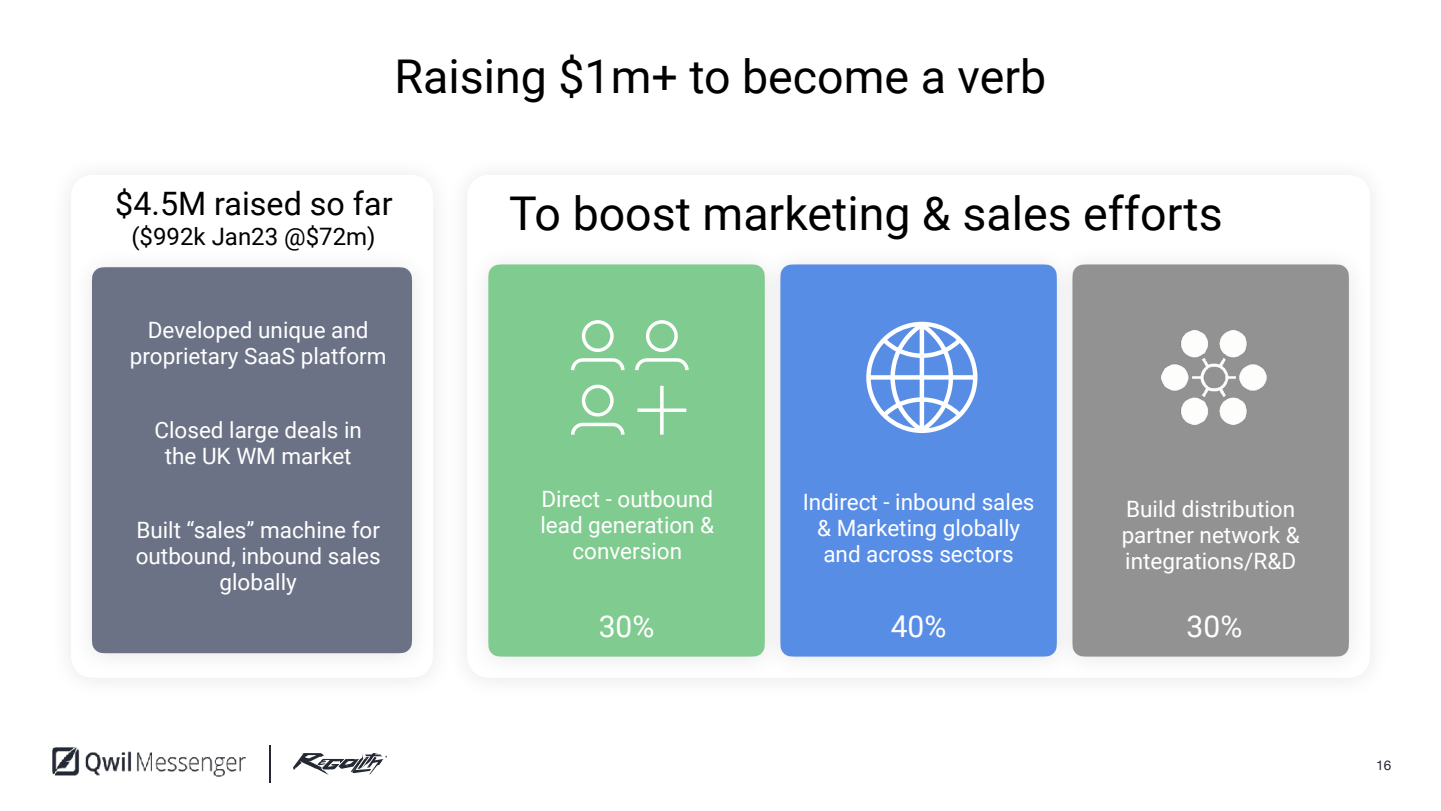
<style>
.page{position:relative;width:1441px;height:811px;background:#fff}
.page>*{position:absolute;margin:0;border:0;box-sizing:border-box;transform-origin:0 0}
.t1{font:46.5px "Roboto";color:#000}
.t2{font:32.25px "Roboto";color:#000}
.t3{font:30px "Roboto";color:#fff}
.t4{font:24px "Roboto";color:#000}
.t5{font:22.5px/26.2px "Roboto";color:#fff;text-align:center}
.t6{font:13.5px "Helvetica Neue";color:#252831}
</style>
<div class="page">
<img style="left:52px;top:747px;width:193px;height:29px">
<div style="left:488px;top:264px;width:269px;height:392px;background:#80cb8f"></div>
<svg style="left:571px;top:421px;width:55px;height:13px"></svg>
<div style="left:581px;top:384px;width:32px;height:32px;border:3px solid #fff;border-radius:50%"></div>
<svg style="left:571px;top:356px;width:55px;height:17px"></svg>
<div style="left:581px;top:320px;width:32px;height:32px;border:3px solid #fff;border-radius:50%"></div>
<svg style="left:633px;top:356px;width:55px;height:17px"></svg>
<div style="left:646px;top:320px;width:31px;height:32px;border:3px solid #fff;border-radius:50%"></div>
<hr style="left:660px;top:385px;width:3px;height:49px;background:#fff">
<svg style="left:637px;top:408px;width:49px;height:4px"></svg>
<img style="left:1079px;top:243px;width:292px;height:437px">
<div style="left:1079px;top:264px;width:269px;height:392px;background:#929292"></div>
<img style="left:1161px;top:330px;width:105px;height:94px">
<img style="left:757px;top:258px;width:322px;height:422px">
<div style="left:780px;top:264px;width:276px;height:392px;background:#588de5"></div>
<svg style="left:866px;top:321px;width:111px;height:112px"></svg>
<div style="left:92px;top:267px;width:320px;height:385px;background:#6b7285"></div>
<hr style="left:269px;top:744px;width:1px;height:38px;background:#232833">
<svg style="left:293px;top:753px;width:94px;height:21px"></svg>
<h1 class="t1" style="left:394px;top:58px;width:653px">Raising $1m+ to become a verb</h1>
<h2 class="t2" style="left:115px;top:190px;width:279px">$4.5M raised so far</h2>
<p class="t4" style="left:131px;top:227px;width:246px">($992k Jan23 @$72m)</p>
<p class="t5" style="left:130px;top:319px;width:258px">Developed unique and proprietary SaaS platform</p>
<p class="t5" style="left:154px;top:418px;width:209px">Closed large deals in the UK WM market</p>
<p class="t5" style="left:136px;top:518px;width:246px">Built “sales” machine for outbound, inbound sales globally</p>
<h1 class="t1" style="left:509px;top:195px;width:715px">To boost marketing &amp; sales efforts</h1>
<p class="t5" style="left:540px;top:487px;width:175px">Direct - outbound lead generation &amp; conversion</p>
<p class="t5" style="left:1121px;top:497px;width:179px;text-align:left">Build distribution partner network &amp; integrations/R&amp;D</p>
<p class="t5" style="left:802px;top:490px;width:233px">Indirect - inbound sales &amp; Marketing globally and across sectors</p>
<h3 class="t3" style="left:598px;top:614px;width:57px">30%</h3>
<h3 class="t3" style="left:890px;top:614px;width:57px">40%</h3>
<h3 class="t3" style="left:1186px;top:614px;width:57px">30%</h3>
<p class="t6" style="left:1375px;top:756px;width:17px">16</p>
</div>
